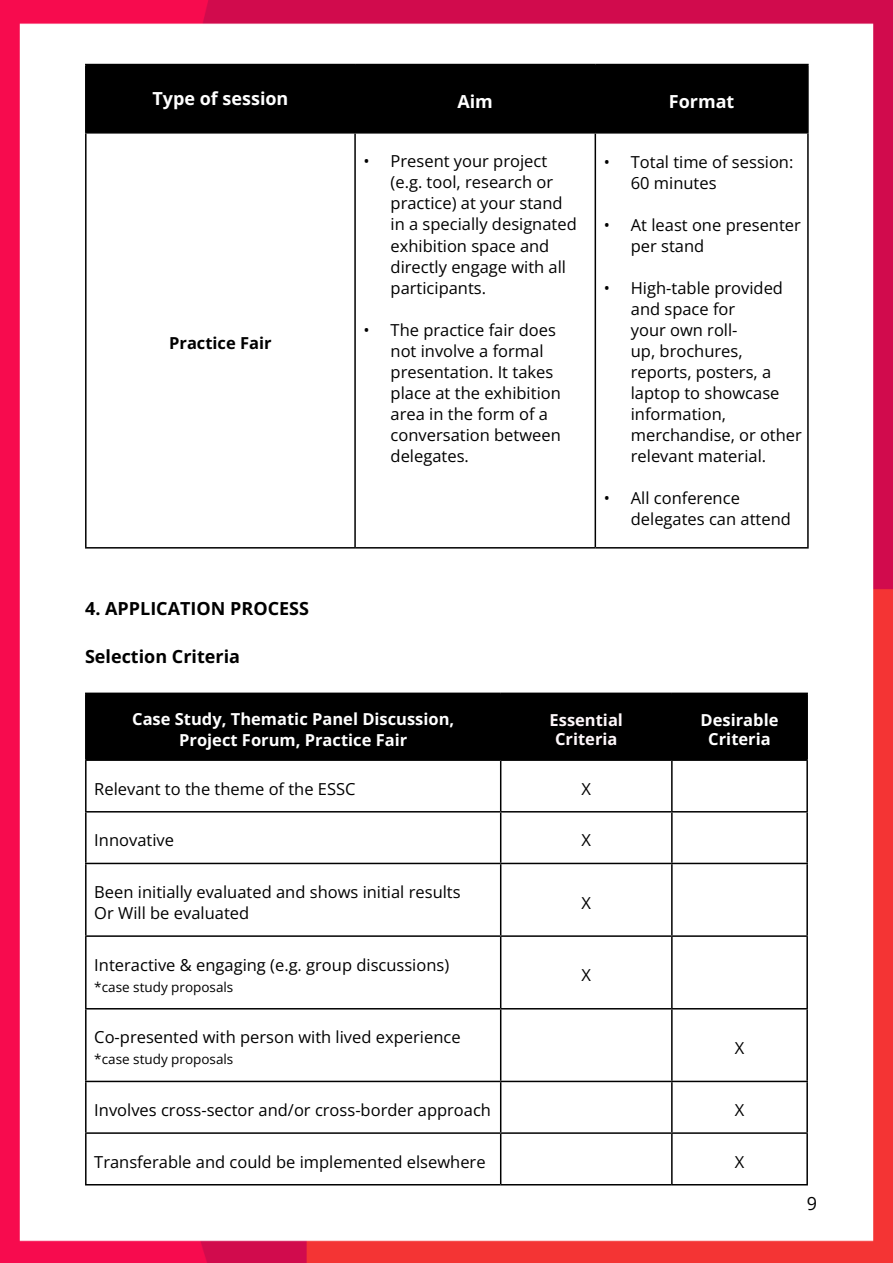
<style>
.page{position:relative;width:893px;height:1263px;background:#fff}
.page>*{position:absolute;margin:0;border:0;box-sizing:border-box;transform-origin:0 0}
.t1{font:700 18px "Open Sans";color:#000}
.t2{font:700 18px "Open Sans";color:#fff}
.t3{font:18px "Open Sans";color:#000}
.t4{font:16.5px/21px "Open Sans";color:#000}
.t5{font:700 16.5px/21px "Open Sans";color:#fff;text-align:center}
.t6{font:700 16.5px/19.8px "Open Sans";color:#fef7fa;text-align:center}
.t7{font:700 16.5px "Open Sans";color:#000}
.t8{font:13.5px "Open Sans";color:#000}
</style>
<div class="page">
<img style="left:0;top:0;width:893px;height:1263px">
<div style="left:87px;top:65px;width:720px;height:67px;background:#000"></div>
<hr style="left:85px;top:64px;width:270px;height:1px;background:#000">
<hr style="left:85px;top:65px;width:2px;height:67px;background:#000">
<hr style="left:355px;top:64px;width:240px;height:1px;background:#000">
<hr style="left:354px;top:65px;width:2px;height:67px;background:#000">
<hr style="left:595px;top:64px;width:214px;height:1px;background:#000">
<hr style="left:595px;top:65px;width:1px;height:67px;background:#000">
<hr style="left:807px;top:65px;width:2px;height:67px;background:#000">
<hr style="left:85px;top:132px;width:270px;height:2px;background:#000">
<hr style="left:85px;top:134px;width:2px;height:413px;background:#000">
<hr style="left:355px;top:132px;width:240px;height:2px;background:#000">
<hr style="left:354px;top:134px;width:2px;height:413px;background:#000">
<hr style="left:595px;top:132px;width:214px;height:2px;background:#000">
<hr style="left:595px;top:134px;width:1px;height:413px;background:#000">
<hr style="left:807px;top:134px;width:2px;height:413px;background:#000">
<hr style="left:85px;top:547px;width:270px;height:2px;background:#000">
<hr style="left:355px;top:547px;width:240px;height:2px;background:#000">
<hr style="left:595px;top:547px;width:214px;height:2px;background:#000">
<div style="left:87px;top:694px;width:719px;height:65px;background:#000"></div>
<hr style="left:85px;top:693px;width:416px;height:1px;background:#000">
<hr style="left:85px;top:694px;width:2px;height:65px;background:#000">
<hr style="left:501px;top:693px;width:171px;height:1px;background:#000">
<hr style="left:500px;top:694px;width:1px;height:65px;background:#000">
<hr style="left:672px;top:693px;width:136px;height:1px;background:#000">
<hr style="left:671px;top:694px;width:2px;height:65px;background:#000">
<hr style="left:806px;top:694px;width:2px;height:65px;background:#000">
<hr style="left:85px;top:759px;width:416px;height:2px;background:#000">
<hr style="left:85px;top:761px;width:2px;height:50px;background:#000">
<hr style="left:501px;top:759px;width:171px;height:2px;background:#000">
<hr style="left:500px;top:761px;width:1px;height:50px;background:#000">
<hr style="left:672px;top:759px;width:136px;height:2px;background:#000">
<hr style="left:671px;top:761px;width:2px;height:50px;background:#000">
<hr style="left:806px;top:761px;width:2px;height:50px;background:#000">
<hr style="left:85px;top:811px;width:416px;height:1px;background:#000">
<hr style="left:85px;top:812px;width:2px;height:51px;background:#000">
<hr style="left:501px;top:811px;width:171px;height:1px;background:#000">
<hr style="left:500px;top:812px;width:1px;height:51px;background:#000">
<hr style="left:672px;top:811px;width:136px;height:1px;background:#000">
<hr style="left:671px;top:812px;width:2px;height:51px;background:#000">
<hr style="left:806px;top:812px;width:2px;height:51px;background:#000">
<hr style="left:85px;top:863px;width:416px;height:1px;background:#000">
<hr style="left:85px;top:864px;width:2px;height:71px;background:#000">
<hr style="left:501px;top:863px;width:171px;height:1px;background:#000">
<hr style="left:500px;top:864px;width:1px;height:71px;background:#000">
<hr style="left:672px;top:863px;width:136px;height:1px;background:#000">
<hr style="left:671px;top:864px;width:2px;height:71px;background:#000">
<hr style="left:806px;top:864px;width:2px;height:71px;background:#000">
<hr style="left:85px;top:935px;width:416px;height:2px;background:#000">
<hr style="left:85px;top:937px;width:2px;height:71px;background:#000">
<hr style="left:501px;top:935px;width:171px;height:2px;background:#000">
<hr style="left:500px;top:937px;width:1px;height:71px;background:#000">
<hr style="left:672px;top:935px;width:136px;height:2px;background:#000">
<hr style="left:671px;top:937px;width:2px;height:71px;background:#000">
<hr style="left:806px;top:937px;width:2px;height:71px;background:#000">
<hr style="left:85px;top:1008px;width:416px;height:1px;background:#000">
<hr style="left:85px;top:1009px;width:2px;height:72px;background:#000">
<hr style="left:501px;top:1008px;width:171px;height:1px;background:#000">
<hr style="left:500px;top:1009px;width:1px;height:72px;background:#000">
<hr style="left:672px;top:1008px;width:136px;height:1px;background:#000">
<hr style="left:671px;top:1009px;width:2px;height:72px;background:#000">
<hr style="left:806px;top:1009px;width:2px;height:72px;background:#000">
<hr style="left:85px;top:1081px;width:416px;height:1px;background:#000">
<hr style="left:85px;top:1082px;width:2px;height:50px;background:#000">
<hr style="left:501px;top:1081px;width:171px;height:1px;background:#000">
<hr style="left:500px;top:1082px;width:1px;height:50px;background:#000">
<hr style="left:672px;top:1081px;width:136px;height:1px;background:#000">
<hr style="left:671px;top:1082px;width:2px;height:50px;background:#000">
<hr style="left:806px;top:1082px;width:2px;height:50px;background:#000">
<hr style="left:85px;top:1132px;width:416px;height:2px;background:#000">
<hr style="left:85px;top:1134px;width:2px;height:50px;background:#000">
<hr style="left:501px;top:1132px;width:171px;height:2px;background:#000">
<hr style="left:500px;top:1134px;width:1px;height:50px;background:#000">
<hr style="left:672px;top:1132px;width:136px;height:2px;background:#000">
<hr style="left:671px;top:1134px;width:2px;height:50px;background:#000">
<hr style="left:806px;top:1134px;width:2px;height:50px;background:#000">
<hr style="left:85px;top:1184px;width:416px;height:1px;background:#000">
<hr style="left:501px;top:1184px;width:171px;height:1px;background:#000">
<hr style="left:672px;top:1184px;width:136px;height:1px;background:#000">
<p class="t2" style="left:152px;top:86px;width:138px">Type of session</p>
<p class="t2" style="left:457px;top:89px;width:37px">Aim</p>
<p class="t2" style="left:669px;top:89px;width:67px">Format</p>
<p class="t7" style="left:169px;top:332px;width:104px">Practice Fair</p>
<p class="t1" style="left:85px;top:596px;width:226px">4. APPLICATION PROCESS</p>
<p class="t1" style="left:85px;top:644px;width:156px">Selection Criteria</p>
<p class="t4" style="left:391px;top:151px;width:188px;text-indent:-27px">• Present your project (e.g. tool, research or practice) at your stand in a specially designated exhibition space and directly engage with all participants.</p>
<p class="t4" style="left:391px;top:319px;width:172px;text-indent:-27px">• The practice fair does not involve a formal presentation. It takes place at the exhibition area in the form of a conversation between delegates.</p>
<p class="t4" style="left:631px;top:151px;width:164px;text-indent:-27px">• Total time of session:<br>60 minutes</p>
<p class="t4" style="left:631px;top:214px;width:172px;text-indent:-27px">• At least one presenter per stand</p>
<p class="t4" style="left:631px;top:277px;width:173px;text-indent:-27px">• High-table provided and space for<br>your own roll-<br>up, brochures, reports, posters, a laptop to showcase information, merchandise, or other relevant material.</p>
<p class="t4" style="left:631px;top:487px;width:162px;text-indent:-27px">• All conference delegates can attend</p>
<p class="t5" style="left:132px;top:708px;width:324px">Case Study, Thematic Panel Discussion,<br>Project Forum, Practice Fair</p>
<p class="t6" style="left:550px;top:709px;width:75px">Essential<br>Criteria</p>
<p class="t5" style="left:701px;top:709px;width:79px;line-height:19.8px">Desirable<br>Criteria</p>
<p class="t4" style="left:94px;top:778px;width:263px">Relevant to the theme of the ESSC</p>
<p class="t4" style="left:581px;top:778px;width:11px">X</p>
<p class="t4" style="left:94px;top:829px;width:81px">Innovative</p>
<p class="t4" style="left:581px;top:829px;width:11px">X</p>
<p class="t4" style="left:94px;top:881px;width:368px">Been initially evaluated and shows initial results<br>Or Will be evaluated</p>
<p class="t4" style="left:581px;top:892px;width:11px">X</p>
<p class="t4" style="left:94px;top:954px;width:356px">Interactive &amp; engaging (e.g. group discussions)</p>
<p class="t8" style="left:94px;top:977px;width:141px">*case study proposals</p>
<p class="t4" style="left:581px;top:964px;width:11px">X</p>
<p class="t4" style="left:94px;top:1026px;width:368px">Co-presented with person with lived experience</p>
<p class="t8" style="left:94px;top:1050px;width:141px">*case study proposals</p>
<p class="t4" style="left:735px;top:1037px;width:11px">X</p>
<p class="t4" style="left:94px;top:1099px;width:398px">Involves cross-sector and/or cross-border approach</p>
<p class="t4" style="left:735px;top:1099px;width:11px">X</p>
<p class="t4" style="left:94px;top:1151px;width:393px">Transferable and could be implemented elsewhere</p>
<p class="t4" style="left:735px;top:1151px;width:11px">X</p>
<p class="t3" style="left:807px;top:1191px;width:12px">9</p>
</div>
